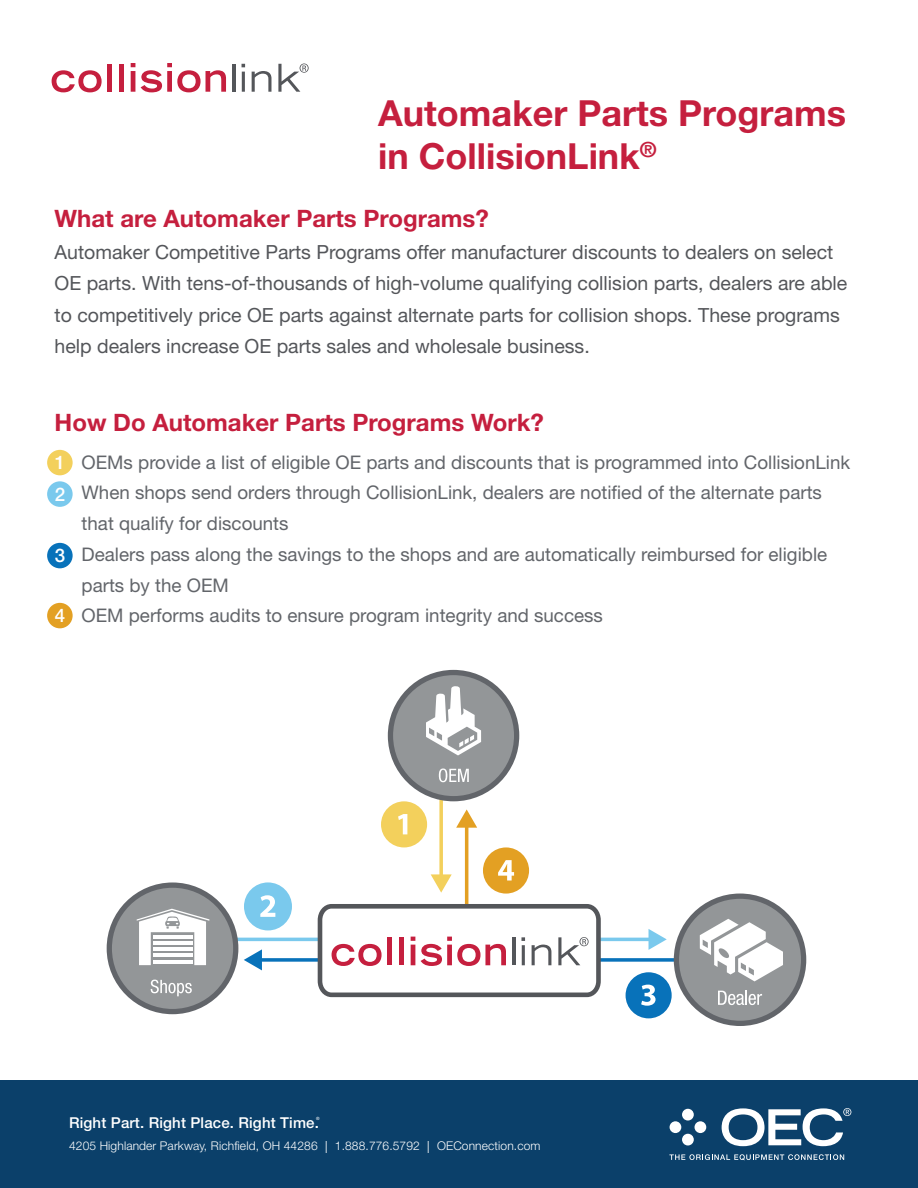
<style>
.page{position:relative;width:918px;height:1188px;background:#fff}
.page>*{position:absolute;margin:0;border:0;box-sizing:border-box;transform-origin:0 0}
.t1{font:700 36px/43.2px "Helvetica Neue LT Std";color:#c51f3e}
.t2{font:700 24px "Helvetica Neue LT Std";color:#c51f3e}
.t3{font:19.5px/31.5px "Helvetica Neue LT Std";color:#54565a}
.t4{font:18.75px/30.8px "Helvetica Neue LT Std";color:#62656a}
.t5{font:500 18.75px/31.5px "Helvetica Neue LT Std";color:#fff}
.t6{font:500 15px "Helvetica Neue LT Std";letter-spacing:.01em;color:#fff}
.t7{font:300 12px "Helvetica Neue LT Std";letter-spacing:.01em;color:#fff}
.t8{font:500 4.35px "Helvetica Neue LT Std";color:#fff}
.s1{font-family:"Minion Pro";font-weight:400}
</style>
<div class="page">
<svg style="left:262px;top:958px;width:412px;height:4px"></svg>
<svg style="left:244px;top:949px;width:18px;height:21px"></svg>
<hr style="left:235px;top:938px;width:417px;height:3px;background:#7ac9ed">
<svg style="left:649px;top:929px;width:18px;height:21px"></svg>
<svg style="left:439px;top:800px;width:4px;height:74px"></svg>
<svg style="left:431px;top:874px;width:21px;height:19px"></svg>
<hr style="left:465px;top:825px;width:3px;height:80px;background:#e3a023">
<svg style="left:456px;top:809px;width:21px;height:19px"></svg>
<div style="left:676px;top:896px;width:128px;height:128px;background:#939698;border-radius:50%"></div>
<div style="left:674px;top:893px;width:132px;height:133px;border:5px solid #62656a;border-radius:50%"></div>
<svg style="left:718px;top:991px;width:44px;height:14px"></svg>
<svg style="left:700px;top:919px;width:83px;height:62px"></svg>
<div style="left:390px;top:672px;width:127px;height:127px;background:#939698;border-radius:50%"></div>
<div style="left:388px;top:670px;width:131px;height:132px;border:5px solid #62656a;border-radius:50%"></div>
<svg style="left:426px;top:686px;width:55px;height:69px"></svg>
<svg style="left:439px;top:768px;width:30px;height:14px"></svg>
<div style="left:109px;top:885px;width:127px;height:127px;background:#939698;border-radius:50%"></div>
<div style="left:107px;top:882px;width:131px;height:132px;border:5px solid #62656a;border-radius:50%"></div>
<svg style="left:137px;top:909px;width:72px;height:56px"></svg>
<svg style="left:151px;top:980px;width:41px;height:16px"></svg>
<div style="left:381px;top:801px;width:46px;height:46px;background:#f3d05c;border-radius:50%"></div>
<svg style="left:398px;top:814px;width:9px;height:20px"></svg>
<div style="left:483px;top:847px;width:46px;height:47px;background:#e3a023;border-radius:50%"></div>
<svg style="left:498px;top:860px;width:16px;height:21px"></svg>
<div style="left:626px;top:972px;width:46px;height:46px;background:#0872ba;border-radius:50%"></div>
<svg style="left:641px;top:985px;width:15px;height:21px"></svg>
<div style="left:244px;top:882px;width:48px;height:48px;background:#7ac9ed;border-radius:50%"></div>
<svg style="left:260px;top:895px;width:15px;height:22px"></svg>
<div style="left:0;top:1080px;width:918px;height:108px;background:#0b406a"></div>
<div style="left:682px;top:1109px;width:12px;height:12px;background:#fff;border-radius:50%"></div>
<div style="left:670px;top:1121px;width:11px;height:12px;background:#fff;border-radius:50%"></div>
<div style="left:695px;top:1121px;width:11px;height:12px;background:#fff;border-radius:50%"></div>
<div style="left:682px;top:1134px;width:12px;height:11px;background:#fff;border-radius:50%"></div>
<svg style="left:722px;top:1108px;width:129px;height:38px"></svg>
<svg style="left:669px;top:1154px;width:175px;height:6px"></svg>
<svg style="left:52px;top:70px;width:50px;height:22px"></svg>
<div style="left:107px;top:64px;width:5px;height:28px;background:#c51f3e"></div>
<div style="left:119px;top:64px;width:5px;height:28px;background:#c51f3e"></div>
<svg style="left:131px;top:63px;width:4px;height:29px"></svg>
<svg style="left:141px;top:63px;width:85px;height:29px"></svg>
<hr style="left:232px;top:64px;width:3px;height:28px;background:#54565a">
<hr style="left:242px;top:72px;width:3px;height:20px;background:#54565a">
<svg style="left:252px;top:71px;width:19px;height:21px"></svg>
<svg style="left:278px;top:63px;width:31px;height:29px"></svg>
<div style="left:47px;top:450px;width:26px;height:25px;background:#f3d05c;border-radius:50%"></div>
<div style="left:47px;top:481px;width:26px;height:26px;background:#7ac9ed;border-radius:50%"></div>
<div style="left:47px;top:543px;width:26px;height:25px;background:#0872ba;border-radius:50%"></div>
<div style="left:47px;top:603px;width:26px;height:25px;background:#e3a023;border-radius:50%"></div>
<svg style="left:315px;top:902px;width:288px;height:96px"></svg>
<h1 class="t1" style="left:378px;top:90px;width:469px">Automaker Parts Programs in CollisionLink<sup>®</sup></h1>
<p class="t2" style="left:55px;top:204px;width:436px">What are Automaker Parts Programs?</p>
<p class="t3" style="left:55px;top:236px;width:794px">Automaker Competitive Parts Programs offer manufacturer discounts to dealers on select OE parts. With tens-of-thousands of high-volume qualifying collision parts, dealers are able to competitively price OE parts against alternate parts for collision shops. These programs help dealers increase OE parts sales and wholesale business.</p>
<p class="t2" style="left:55px;top:408px;width:491px">How Do Automaker Parts Programs Work?</p>
<p class="t4" style="left:82px;top:446px;width:770px">OEMs provide a list of eligible OE parts and discounts that is programmed into CollisionLink When shops send orders through CollisionLink, dealers are notified of the alternate parts that qualify for discounts<br>Dealers pass along the savings to the shops and are automatically reimbursed for eligible parts by the OEM<br>OEM performs audits to ensure program integrity and success</p>
<p class="t5" style="left:55px;top:447px;width:12px">1<br>2</p>
<p class="t5" style="left:55px;top:540px;width:12px">3</p>
<p class="t5" style="left:55px;top:600px;width:12px">4</p>
<p class="t6" style="left:69px;top:1113px;width:251px">Right Part. Right Place. Right Time.</p>
<p class="t8" style="left:316px;top:1116px;width:5px">®</p>
<p class="t7" style="left:69px;top:1138px;width:473px">4205 Highlander Parkway, Richfield, OH 44286 <span class="s1">|</span> 1.888.776.5792 <span class="s1">|</span> OEConnection.com</p>
</div>
